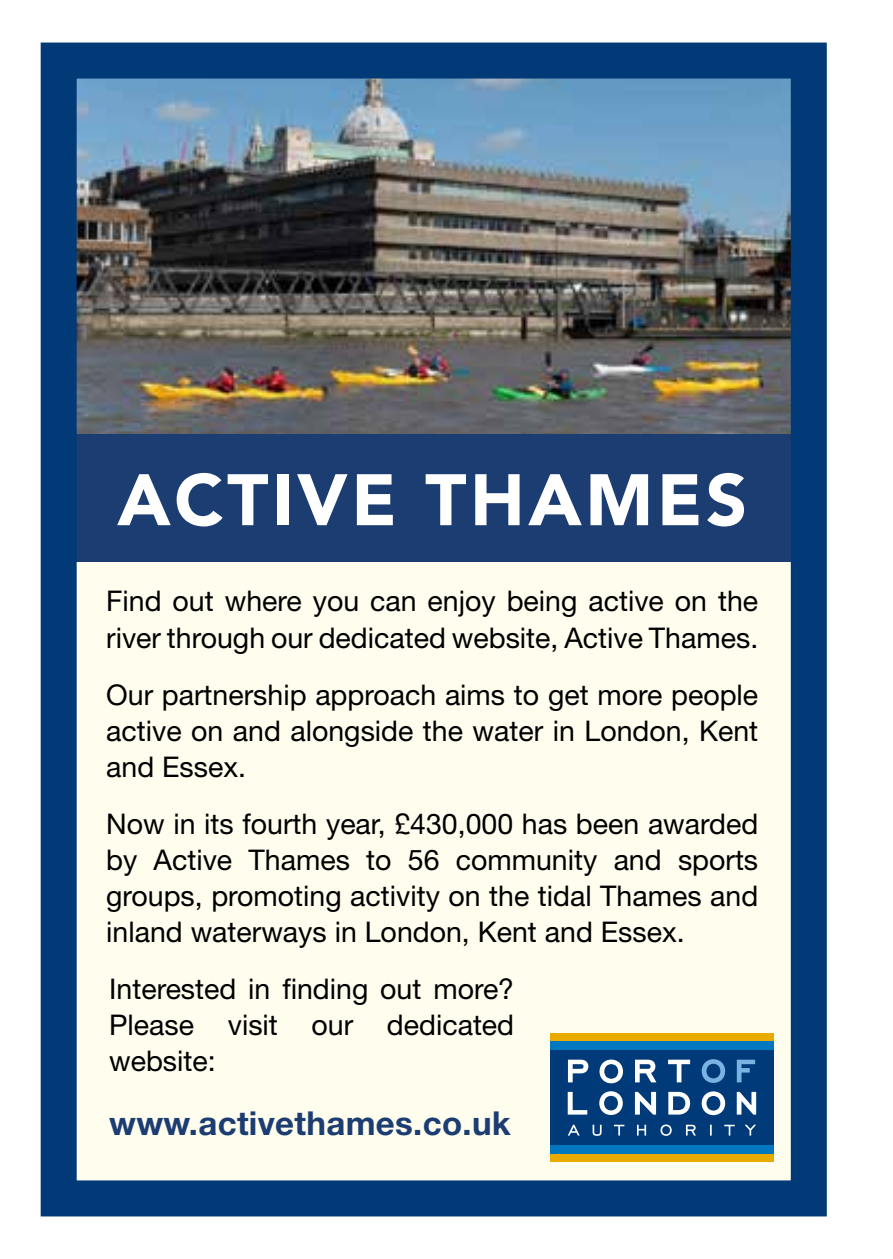
<style>
.page{position:relative;width:893px;height:1259px;background:#fff}
.page>*{position:absolute;margin:0;border:0;box-sizing:border-box;transform-origin:0 0}
.t1{font:900 72px "Avenir";letter-spacing:.05em;color:#fff}
.t2{font:700 33px "Helvetica Neue LT Std";letter-spacing:.01em;color:#1c3d72}
.t3{font:28.5px/36px "Helvetica Neue LT Std";color:#000;text-align:justify}
</style>
<div class="page">
<div style="left:61px;top:562px;width:749px;height:637px;background:#fffdee"></div>
<div style="left:70px;top:419px;width:740px;height:143px;background:#1c3d72"></div>
<img style="left:78px;top:80px;width:712px;height:354px">
<div style="left:41px;top:43px;width:786px;height:1173px;border:36px solid #023a77"></div>
<div style="left:550px;top:1049px;width:224px;height:96px;background:#003a78"></div>
<div style="left:550px;top:1033px;width:224px;height:8px;background:#e9aa00"></div>
<div style="left:550px;top:1153px;width:224px;height:8px;background:#e9aa00"></div>
<div style="left:550px;top:1041px;width:224px;height:8px;background:#0078bf"></div>
<div style="left:550px;top:1145px;width:224px;height:8px;background:#0078bf"></div>
<svg style="left:568px;top:1124px;width:12px;height:11px"></svg>
<svg style="left:593px;top:1124px;width:9px;height:11px"></svg>
<svg style="left:614px;top:1124px;width:10px;height:11px"></svg>
<svg style="left:637px;top:1124px;width:9px;height:11px"></svg>
<svg style="left:660px;top:1124px;width:12px;height:11px"></svg>
<svg style="left:686px;top:1124px;width:10px;height:11px"></svg>
<svg style="left:710px;top:1124px;width:2px;height:11px"></svg>
<svg style="left:724px;top:1124px;width:11px;height:11px"></svg>
<svg style="left:745px;top:1124px;width:11px;height:11px"></svg>
<svg style="left:702px;top:1059px;width:23px;height:24px"></svg>
<svg style="left:737px;top:1059px;width:18px;height:23px"></svg>
<svg style="left:568px;top:1059px;width:20px;height:23px"></svg>
<svg style="left:635px;top:1059px;width:21px;height:23px"></svg>
<svg style="left:668px;top:1059px;width:22px;height:23px"></svg>
<svg style="left:599px;top:1059px;width:24px;height:24px"></svg>
<svg style="left:635px;top:1092px;width:21px;height:22px"></svg>
<svg style="left:668px;top:1092px;width:22px;height:22px"></svg>
<svg style="left:702px;top:1091px;width:23px;height:24px"></svg>
<svg style="left:737px;top:1092px;width:19px;height:22px"></svg>
<svg style="left:599px;top:1091px;width:24px;height:24px"></svg>
<svg style="left:568px;top:1092px;width:19px;height:22px"></svg>
<h1 class="t1" style="left:117px;top:438px;width:631px">ACTIVE THAMES</h1>
<p class="t3" style="left:106px;top:583px;width:654px">Find out where you can enjoy being active on the river through our dedicated website, Active Thames.</p>
<p class="t3" style="left:106px;top:676px;width:654px">Our partnership approach aims to get more people active on and alongside the water in London, Kent and Essex.</p>
<p class="t3" style="left:106px;top:805px;width:654px">Now in its fourth year, £430,000 has been awarded by Active Thames to 56 community and sports groups, promoting activity on the tidal Thames and inland waterways in London, Kent and Essex.</p>
<p class="t3" style="left:109px;top:971px;width:406px">Interested in finding out more?<br>Please visit our dedicated website:</p>
<p class="t2" style="left:109px;top:1102px;width:403px">www.activethames.co.uk</p>
</div>
